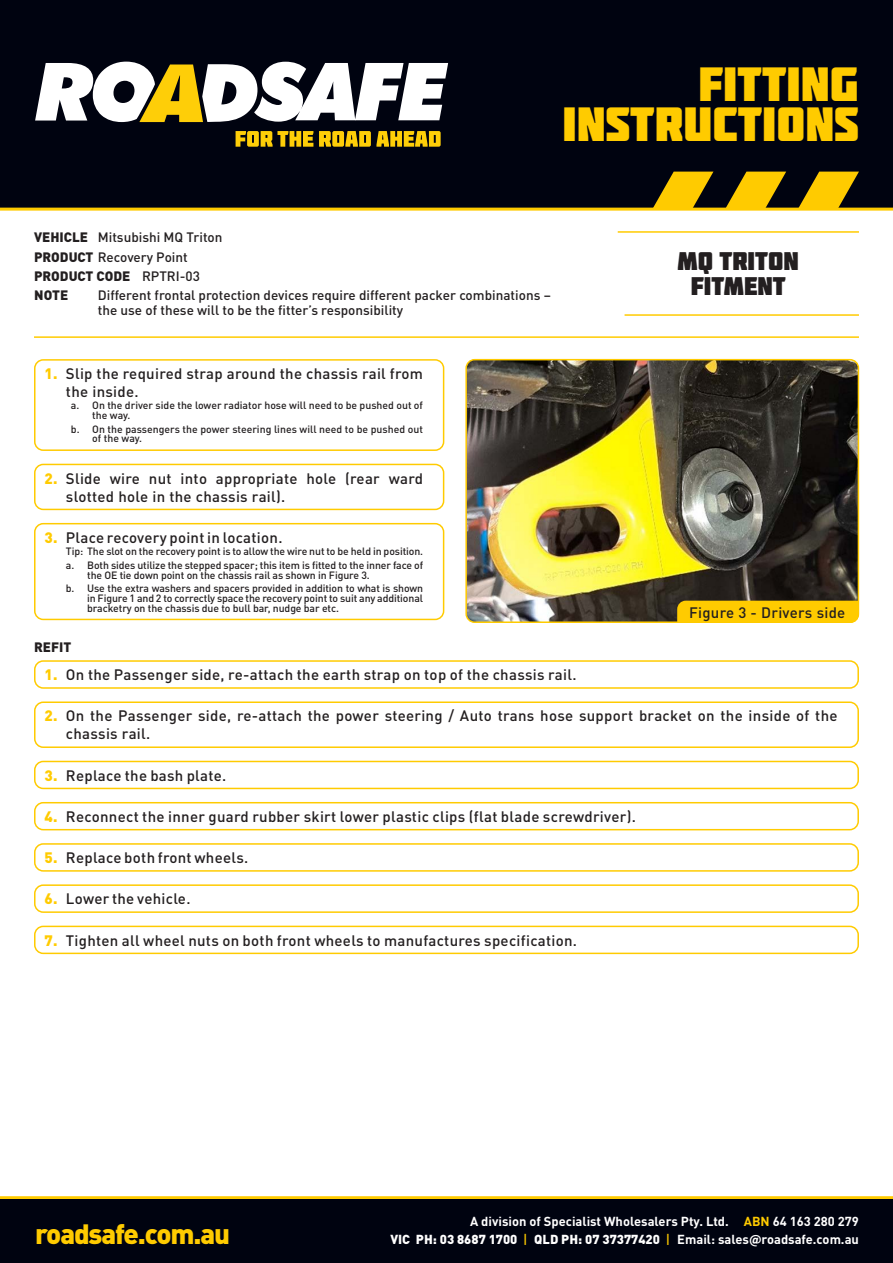
<style>
.page{position:relative;width:893px;height:1263px;background:#fff}
.page>*{position:absolute;margin:0;border:0;box-sizing:border-box;transform-origin:0 0}
.t1{font:48px/39.6px "Molot";color:#ffcb00;text-align:right}
.t2{font:900 27.6px "DINOT";letter-spacing:-.04em;color:#ffcb00}
.t3{font:25.5px/25.2px "Molot";color:#231f20;text-align:center}
.t4{font:500 15px/18px "DINOT";letter-spacing:.02em;color:#231f20}
.t5{font:500 13.5px/19.2px "DINOT";color:#231f20}
.t6{font:900 13.5px "DINOT";color:#231f20}
.t7{font:900 12.9px "DINOT";color:#fff}
.t8{font:700 12.9px "DINOT";color:#fff}
.t9{font:500 10.5px/9.6px "DINOT";letter-spacing:-.01em;color:#231f20}
.s1{font-weight:900}
.s2{font-weight:900;color:#ffcb00}
.s3{color:#ffcb00}
.s4{font-weight:500;color:#ffcb00}
.s5{font-weight:700}
</style>
<div class="page">
<div style="left:0;top:0;width:893px;height:208px;background:#000310"></div>
<svg style="left:35px;top:62px;width:413px;height:60px"></svg>
<svg style="left:236px;top:131px;width:77px;height:16px"></svg>
<svg style="left:319px;top:131px;width:122px;height:16px"></svg>
<svg style="left:652px;top:172px;width:62px;height:36px"></svg>
<svg style="left:798px;top:172px;width:61px;height:36px"></svg>
<svg style="left:725px;top:172px;width:61px;height:36px"></svg>
<hr style="left:0;top:208px;width:893px;height:3px;background:#ffcb00">
<hr style="left:0;top:1196px;width:893px;height:3px;background:#ffcb00">
<div style="left:0;top:1199px;width:893px;height:64px;background:#000310"></div>
<hr style="left:34px;top:336px;width:825px;height:2px;background:#ffcb00">
<div style="left:34px;top:359px;width:410px;height:92px;border:2px solid #ffcb00;border-radius:9px"></div>
<div style="left:34px;top:660px;width:825px;height:29px;border:2px solid #ffcb00;border-radius:9px"></div>
<div style="left:34px;top:523px;width:410px;height:97px;border:2px solid #ffcb00;border-radius:9px"></div>
<div style="left:34px;top:761px;width:825px;height:28px;border:2px solid #ffcb00;border-radius:9px"></div>
<div style="left:34px;top:802px;width:825px;height:28px;border:2px solid #ffcb00;border-radius:9px"></div>
<div style="left:34px;top:843px;width:825px;height:29px;border:2px solid #ffcb00;border-radius:9px"></div>
<div style="left:34px;top:884px;width:825px;height:29px;border:2px solid #ffcb00;border-radius:9px"></div>
<div style="left:34px;top:926px;width:825px;height:28px;border:2px solid #ffcb00;border-radius:9px"></div>
<div style="left:34px;top:464px;width:410px;height:46px;border:2px solid #ffcb00;border-radius:9px"></div>
<div style="left:34px;top:701px;width:825px;height:47px;border:2px solid #ffcb00;border-radius:9px"></div>
<img style="left:468px;top:360px;width:390px;height:260px">
<div style="left:465px;top:359px;width:394px;height:264px;border:2px solid #ffcb00;border-radius:9px"></div>
<div style="left:677px;top:601px;width:182px;height:22px;background:#ffcb00"></div>
<hr style="left:618px;top:231px;width:241px;height:2px;background:#ffcb00">
<hr style="left:625px;top:314px;width:234px;height:2px;background:#ffcb00">
<h1 class="t1" style="left:562px;top:63px;width:298px">FITTING<br>INSTRUCTIONS</h1>
<p class="t5" style="left:34px;top:227px;width:190px"><span class="s1">VEHICLE</span> Mitsubishi MQ Triton<br><span class="s1">PRODUCT</span> Recovery Point<br><span class="s1">PRODUCT CODE</span> RPTRI-03<br><span class="s1">NOTE</span></p>
<p class="t5" style="left:98px;top:287px;width:455px;line-height:15px">Different frontal protection devices require different packer combinations – the use of these will to be the fitter’s responsibility</p>
<p class="t4" style="left:66px;top:364px;width:359px;text-indent:-21px"><span class="s2">1.</span> Slip the required strap around the chassis rail from the inside.</p>
<p class="t9" style="left:92px;top:400px;width:332px;text-indent:-21px">a. On the driver side the lower radiator hose will need to be pushed out of the way.</p>
<p class="t9" style="left:92px;top:424px;width:332px;text-indent:-21px">b. On the passengers the power steering lines will need to be pushed out of the way.</p>
<p class="t4" style="left:66px;top:469px;width:359px;text-indent:-21px"><span class="s2">2.</span> Slide wire nut into appropriate hole (rear ward slotted hole in the chassis rail).</p>
<p class="t4" style="left:45px;top:528px;width:239px"><span class="s2">3.</span> Place recovery point in location.</p>
<p class="t9" style="left:66px;top:544px;width:359px;line-height:13.8px">Tip: The slot on the recovery point is to allow the wire nut to be held in position. a. Both sides utilize the stepped spacer; this item is fitted to the inner face of</p>
<p class="t9" style="left:66px;top:567px;width:359px;line-height:13.8px;text-indent:21px">the OE tie down point on the chassis rail as shown in Figure 3.<br>b. Use the extra washers and spacers provided in addition to what is shown</p>
<p class="t9" style="left:87px;top:593px;width:337px">in Figure 1 and 2 to correctly space the recovery point to suit any additional bracketry on the chassis due to bull bar, nudge bar etc.</p>
<p class="t6" style="left:34px;top:638px;width:39px">REFIT</p>
<h3 class="t3" style="left:678px;top:248px;width:123px">MQ TRITON<br>FITMENT</h3>
<p class="t4" style="left:689px;top:602px;width:158px">Figure 3 - Drivers side</p>
<p class="t4" style="left:45px;top:665px;width:533px"><span class="s2">1.</span> On the Passenger side, re-attach the earth strap on top of the chassis rail.</p>
<p class="t4" style="left:66px;top:706px;width:773px;text-indent:-21px"><span class="s2">2.</span> On the Passenger side, re-attach the power steering / Auto trans hose support bracket on the inside of the chassis rail.</p>
<p class="t4" style="left:45px;top:766px;width:183px"><span class="s2">3.</span> Replace the bash plate.</p>
<p class="t4" style="left:45px;top:807px;width:593px"><span class="s2">4.</span> Reconnect the inner guard rubber skirt lower plastic clips (flat blade screwdriver).</p>
<p class="t4" style="left:45px;top:848px;width:205px"><span class="s2">5.</span> Replace both front wheels.</p>
<p class="t4" style="left:45px;top:889px;width:147px"><span class="s2">6.</span> Lower the vehicle.</p>
<p class="t4" style="left:45px;top:930px;width:534px"><span class="s2">7.</span> Tighten all wheel nuts on both front wheels to manufactures specification.</p>
<p class="t8" style="left:470px;top:1213px;width:390px">A division of Specialist Wholesalers Pty. Ltd. <span class="s3">ABN</span> 64 163 280 279</p>
<h2 class="t2" style="left:35px;top:1215px;width:197px">roadsafe.com.au</h2>
<p class="t7" style="left:390px;top:1231px;width:470px">VIC PH: 03 8687 1700 <span class="s4">|</span> QLD PH: 07 37377420 <span class="s4">|</span> <span class="s5">Email: sales@roadsafe.com.au</span></p>
</div>
